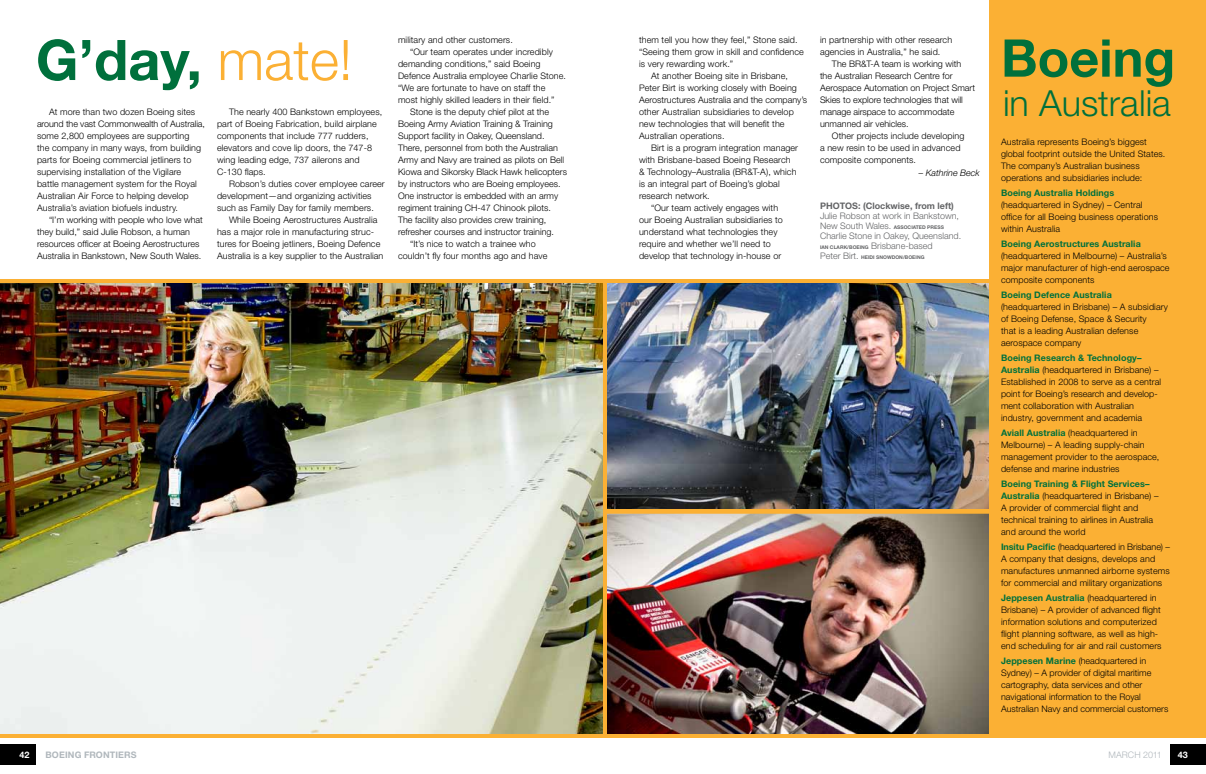
<style>
.page{position:relative;width:1206px;height:774px;background:#fff}
.page>*{position:absolute;margin:0;border:0;box-sizing:border-box;transform-origin:0 0}
.t1{font:700 56px "Helvetica Neue";color:#00703c}
.t2{font:700 52px "Helvetica Neue";color:#00703c}
.t3{font:300 36px "Helvetica Neue";color:#00703c}
.t4{font:300 9px/12px "Helvetica Neue";letter-spacing:.01em;color:#000}
.t5{font:300 9px/10px "Helvetica Neue";color:#636466}
.t6{font:700 9px "Helvetica Neue";letter-spacing:.01em;color:#00703c}
.t7{font:700 9px "Helvetica Neue";color:#636466}
.t8{font:700 9px "Helvetica Neue";letter-spacing:.015em;color:#b0b7bc}
.t9{font:italic 300 9px "Helvetica Neue";color:#000}
.t10{font:300 9px "Helvetica Neue";letter-spacing:.005em;color:#b0b7bc}
.t11{font:700 9px "Helvetica Neue";color:#fff}
.t12{font:700 5px "Helvetica Neue";color:#636466}
.s1{font-weight:300;color:#fbb034}
.s2{font-weight:700;font-size:5px}
.s3{font-weight:300;font-size:9px}
.s4{font-weight:700;color:#00703c}
</style>
<div class="page">
<div style="left:1170px;top:744px;width:36px;height:20px;background:#000"></div>
<div style="left:989px;top:0;width:217px;height:738px;background:#fbb034"></div>
<img style="left:0;top:279px;width:603px;height:459px">
<img style="left:608px;top:284px;width:380px;height:449px">
<div style="left:603px;top:510px;width:390px;height:228px;border:4px solid #fbb034"></div>
<div style="left:603px;top:279px;width:390px;height:234px;border:4px solid #fbb034"></div>
<div style="left:0;top:744px;width:36px;height:20px;background:#000"></div>
<h1 class="t1" style="left:36px;top:25px;width:318px">G’day, <span class="s1">mate!</span></h1>
<p class="t4" style="left:49px;top:106px;width:148px">At more than two dozen Boeing sites</p>
<p class="t4" style="left:37px;top:118px;width:170px">around the vast Commonwealth of Australia, some 2,800 employees are supporting<br>the company in many ways, from building parts for Boeing commercial jetliners to supervising installation of the Vigilare battle management system for the Royal Australian Air Force to helping develop Australia’s aviation biofuels industry.</p>
<p class="t4" style="left:37px;top:214px;width:167px;text-indent:12px">“I’m working with people who love what they build,” said Julie Robson, a human resources officer at Boeing Aerostructures Australia in Bankstown, New South Wales.</p>
<p class="t4" style="left:217px;top:106px;width:167px;text-indent:12px">The nearly 400 Bankstown employees, part of Boeing Fabrication, build airplane components that include 777 rudders, elevators and cove lip doors, the 747-8 wing leading edge, 737 ailerons and C-130 flaps.</p>
<p class="t4" style="left:217px;top:178px;width:169px;text-indent:12px">Robson’s duties cover employee career development—and organizing activities such as Family Day for family members.</p>
<p class="t4" style="left:217px;top:214px;width:168px;text-indent:12px">While Boeing Aerostructures Australia has a major role in manufacturing struc&shy;tures for Boeing jetliners, Boeing Defence Australia is a key supplier to the Australian</p>
<p class="t4" style="left:398px;top:34px;width:116px">military and other customers.</p>
<p class="t4" style="left:410px;top:46px;width:144px">“Our team operates under incredibly</p>
<p class="t4" style="left:398px;top:58px;width:144px">demanding conditions,” said Boeing</p>
<p class="t4" style="left:398px;top:70px;width:170px">Defence Australia employee Charlie Stone.</p>
<p class="t4" style="left:398px;top:82px;width:149px">“We are fortunate to have on staff the</p>
<p class="t4" style="left:398px;top:94px;width:158px">most highly skilled leaders in their field.”</p>
<p class="t4" style="left:410px;top:106px;width:141px">Stone is the deputy chief pilot at the</p>
<p class="t4" style="left:398px;top:118px;width:156px">Boeing Army Aviation Training &amp; Training</p>
<p class="t4" style="left:398px;top:130px;width:148px">Support facility in Oakey, Queensland.</p>
<p class="t4" style="left:398px;top:142px;width:162px">There, personnel from both the Australian</p>
<p class="t4" style="left:398px;top:154px;width:168px">Army and Navy are trained as pilots on Bell</p>
<p class="t4" style="left:398px;top:166px;width:171px">Kiowa and Sikorsky Black Hawk helicopters</p>
<p class="t4" style="left:398px;top:178px;width:164px">by instructors who are Boeing employees.</p>
<p class="t4" style="left:398px;top:190px;width:162px">One instructor is embedded with an army</p>
<p class="t4" style="left:398px;top:202px;width:155px">regiment training CH-47 Chinook pilots.</p>
<p class="t4" style="left:398px;top:214px;width:150px">The facility also provides crew training,</p>
<p class="t4" style="left:398px;top:226px;width:158px">refresher courses and instructor training.</p>
<p class="t4" style="left:410px;top:238px;width:127px">“It’s nice to watch a trainee who</p>
<p class="t4" style="left:398px;top:250px;width:151px">couldn’t fly four months ago and have</p>
<p class="t11" style="left:20px;top:749px;width:12px">42</p>
<p class="t8" style="left:46px;top:749px;width:93px">BOEING FRONTIERS</p>
<p class="t4" style="left:639px;top:34px;width:160px">them tell you how they feel,” Stone said.</p>
<p class="t4" style="left:639px;top:46px;width:166px">“Seeing them grow in skill and confidence</p>
<p class="t4" style="left:639px;top:58px;width:96px">is very rewarding work.”</p>
<p class="t4" style="left:651px;top:70px;width:139px">At another Boeing site in Brisbane,</p>
<p class="t4" style="left:639px;top:82px;width:159px">Peter Birt is working closely with Boeing</p>
<p class="t4" style="left:639px;top:94px;width:170px">Aerostructures Australia and the company’s</p>
<p class="t4" style="left:639px;top:106px;width:156px">other Australian subsidiaries to develop</p>
<p class="t4" style="left:639px;top:118px;width:147px">new technologies that will benefit the</p>
<p class="t4" style="left:639px;top:130px;width:87px">Australian operations.</p>
<p class="t4" style="left:651px;top:142px;width:149px">Birt is a program integration manager</p>
<p class="t4" style="left:639px;top:154px;width:153px">with Brisbane-based Boeing Research</p>
<p class="t4" style="left:639px;top:166px;width:159px">&amp; Technology–Australia (BR&amp;T-A), which</p>
<p class="t4" style="left:639px;top:178px;width:142px">is an integral part of Boeing’s global</p>
<p class="t4" style="left:639px;top:190px;width:72px">research network.</p>
<p class="t4" style="left:651px;top:202px;width:129px">“Our team actively engages with</p>
<p class="t4" style="left:639px;top:214px;width:145px">our Boeing Australian subsidiaries to</p>
<p class="t4" style="left:639px;top:226px;width:140px">understand what technologies they</p>
<p class="t4" style="left:639px;top:238px;width:133px">require and whether we’ll need to</p>
<p class="t4" style="left:639px;top:250px;width:144px">develop that technology in-house or</p>
<p class="t4" style="left:820px;top:34px;width:134px">in partnership with other research agencies in Australia,” he said.</p>
<p class="t4" style="left:820px;top:58px;width:157px;text-indent:12px">The BR&amp;T-A team is working with the Australian Research Centre for Aerospace Automation on Project Smart Skies to explore technologies that will manage airspace to accommodate unmanned air vehicles.</p>
<p class="t4" style="left:820px;top:130px;width:146px;text-indent:12px">Other projects include developing a new resin to be used in advanced composite components.</p>
<p class="t9" style="left:919px;top:168px;width:63px">– Kathrine Beck</p>
<p class="t7" style="left:820px;top:200px;width:135px">PH OTOS: (Clockwise, from left)</p>
<p class="t5" style="left:820px;top:211px;width:141px">Julie Robson at work in Bankstown,<br>New South Wales. <span class="s2">Associate</span></p>
<p class="t12" style="left:922px;top:224px;width:10px">d Press</p>
<p class="t5" style="left:820px;top:231px;width:143px">Charlie Stone in Oakey, Queensland.</p>
<p class="t12" style="left:820px;top:244px;width:114px">IAN CLARK/BOEING <span class="s3">Brisbane-based</span></p>
<p class="t5" style="left:820px;top:251px;width:65px">Peter Birt. <span class="s2">Hei di Snow</span></p>
<p class="t12" style="left:892px;top:254px;width:21px">don/Boeing</p>
<h2 class="t2" style="left:1001px;top:26px;width:176px">Boeing</h2>
<h3 class="t3" style="left:1003px;top:82px;width:170px">in Australia</h3>
<p class="t4" style="left:1001px;top:135px;width:166px">Australia represents Boeing’s biggest global footprint outside the United States.<br>The company’s Australian business operations and subsidiaries include:</p>
<p class="t6" style="left:1001px;top:187px;width:115px">Boeing Australia Holdings</p>
<p class="t4" style="left:1001px;top:198px;width:159px">(headquartered in Sydney) – Central office for all Boeing business operations within Australia</p>
<p class="t6" style="left:1001px;top:238px;width:141px">Boeing Aerostructures Australia</p>
<p class="t4" style="left:1001px;top:249px;width:170px">(headquartered in Melbourne) – Australia’s major manufacturer of high-end aerospace composite components</p>
<p class="t6" style="left:1001px;top:289px;width:112px">Boeing Defence Australia</p>
<p class="t4" style="left:1001px;top:300px;width:168px">(headquartered in Brisbane) – A subsidiary of Boeing Defense, Space &amp; Security<br>that is a leading Australian defense aerospace company</p>
<p class="t4" style="left:1001px;top:351px;width:162px"><span class="s4">Boeing Research &amp; Technology– Australia</span> (headquartered in Brisbane) – Established in 2008 to serve as a central point for Boeing’s research and develop&shy;ment collaboration with Australian industry, government and academia</p>
<p class="t4" style="left:1001px;top:426px;width:160px"><span class="s4">Aviall Australia</span> (headquartered in Melbourne) – A leading supply-chain management provider to the aerospace, defense and marine industries</p>
<p class="t4" style="left:1001px;top:477px;width:159px"><span class="s4">Boeing Training &amp; Flight Services– Australia</span> (headquartered in Brisbane) – A provider of commercial flight and technical training to airlines in Australia and around the world</p>
<p class="t4" style="left:1001px;top:540px;width:170px"><span class="s4">Insitu Pacific</span> (headquartered in Brisbane) – A company that designs, develops and manufactures unmanned airborne systems for commercial and military organizations</p>
<p class="t4" style="left:1001px;top:591px;width:162px"><span class="s4">Jeppesen Australia</span> (headquartered in Brisbane) – A provider of advanced flight information solutions and computerized flight planning software, as well as high&shy;end scheduling for air and rail customers</p>
<p class="t4" style="left:1001px;top:654px;width:169px"><span class="s4">Jeppesen Marine</span> (headquartered in Sydney) – A provider of digital maritime cartography, data services and other navigational information to the Royal Australian Navy and commercial customers</p>
<p class="t10" style="left:1109px;top:749px;width:55px">MARCH 2011</p>
<p class="t11" style="left:1178px;top:749px;width:12px">43</p>
</div>
